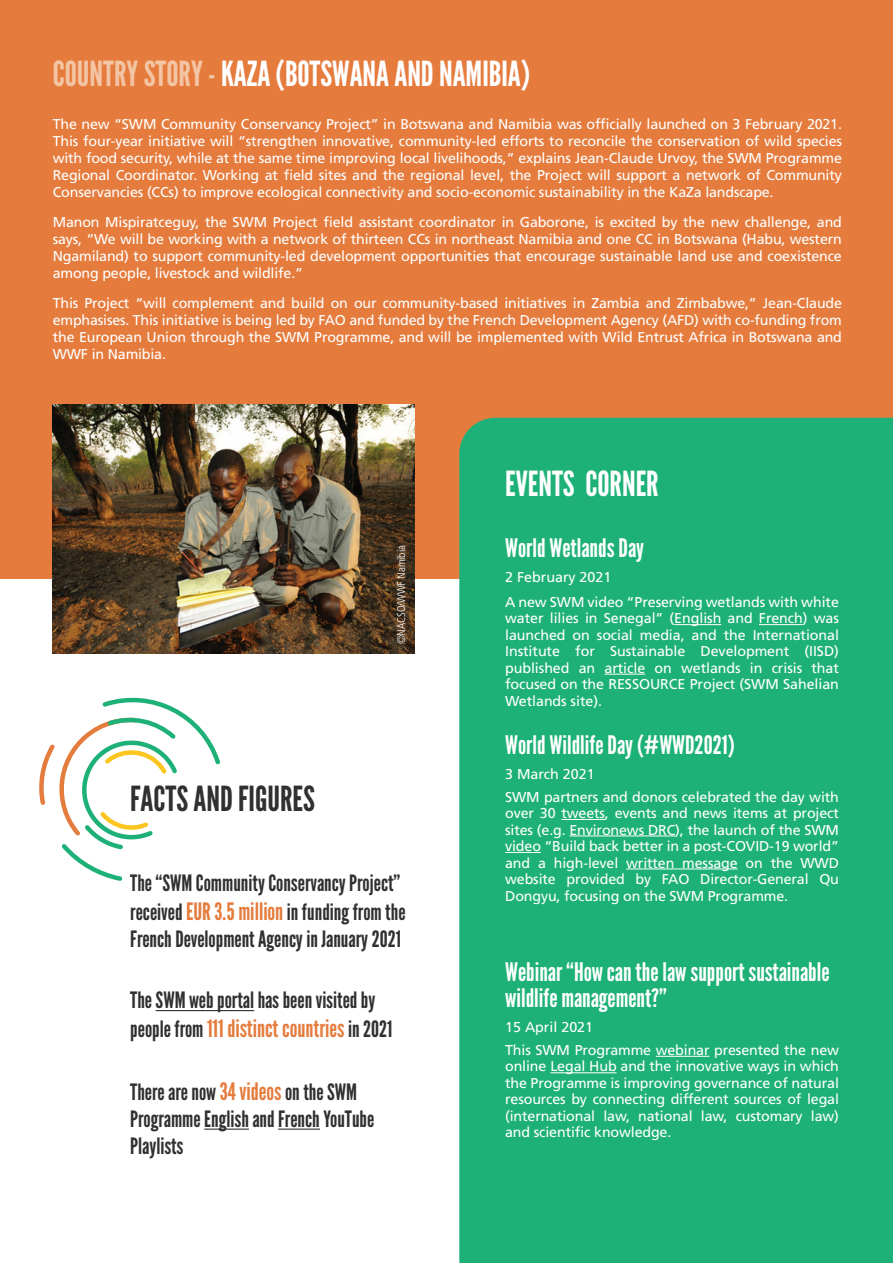
<style>
.page{position:relative;width:893px;height:1263px;background:#fff}
.page>*{position:absolute;margin:0;border:0;box-sizing:border-box;transform-origin:0 0}
.t1{font:34.5px "League Gothic";color:#fff}
.t2{font:34.5px "League Gothic";color:#312f30}
.t3{font:25.5px/25.5px "League Gothic";color:#fff}
.t4{font:24px "League Gothic";color:#e47c3e}
.t5{font:22.5px/27px "League Gothic";color:#312f30}
.t6{font:14.25px/16.5px "Frutiger LT Std";letter-spacing:-.01em;color:#fff;text-align:justify}
.t7{font:300 condensed 11.25px "Frutiger LT Std";letter-spacing:-.01em;color:#fff}
.s1{color:#f4c5a4}
.s2{font-size:24px;color:#e47c3e}
.s3{font-size:22.5px;color:#312f30}
</style>
<div class="page">
<div style="left:0;top:0;width:893px;height:579px;background:#e57c3d"></div>
<div style="left:459px;top:418px;width:434px;height:845px;background:#1eb177"></div>
<hr style="left:674px;top:624px;width:47px;height:1px;background:#fff">
<hr style="left:759px;top:624px;width:44px;height:1px;background:#fff">
<hr style="left:604px;top:674px;width:41px;height:1px;background:#fff">
<hr style="left:561px;top:819px;width:44px;height:1px;background:#fff">
<hr style="left:569px;top:836px;width:106px;height:1px;background:#fff">
<hr style="left:505px;top:852px;width:36px;height:1px;background:#fff">
<hr style="left:626px;top:869px;width:112px;height:1px;background:#fff">
<hr style="left:656px;top:1056px;width:53px;height:1px;background:#fff">
<hr style="left:550px;top:1072px;width:67px;height:1px;background:#fff">
<svg style="left:39px;top:697px;width:181px;height:184px"></svg>
<img style="left:53px;top:404px;width:362px;height:249px">
<hr style="left:156px;top:1010px;width:98px;height:1px;background:#312f30">
<hr style="left:204px;top:1128px;width:45px;height:2px;background:#312f30">
<hr style="left:278px;top:1128px;width:42px;height:2px;background:#312f30">
<h1 class="t1" style="left:53px;top:53px;width:479px"><span class="s1">COUNTRY STORY -</span>KAZA (BOTSWANA AND NAMIBIA)</h1>
<p class="t6" style="left:53px;top:115px;width:791px;line-height:17.1px">The new “SWM Community Conservancy Project” in Botswana and Namibia was officially launched on 3 February 2021.<br>This four-year initiative will “strengthen innovative, community-led efforts to reconcile the conservation of wild species with food security, while at the same time improving local livelihoods,” explains Jean-Claude Urvoy, the SWM Programme Regional Coordinator. Working at field sites and the regional level, the Project will support a network of Community Conservancies (CCs) to improve ecological connectivity and socio-economic sustainability in the KaZa landscape.</p>
<p class="t6" style="left:53px;top:213px;width:791px;line-height:17.1px">Manon Mispiratceguy, the SWM Project field assistant coordinator in Gaborone, is excited by the new challenge, and says, “We will be working with a network of thirteen CCs in northeast Namibia and one CC in Botswana (Habu, western Ngamiland) to support community-led development opportunities that encourage sustainable land use and coexistence among people, livestock and wildlife.”</p>
<p class="t6" style="left:53px;top:295px;width:791px;line-height:17.1px">This Project “will complement and build on our community-based initiatives in Zambia and Zimbabwe,” Jean-Claude emphasises. This initiative is being led by FAO and funded by the French Development Agency (AFD) with co-funding from the European Union through the SWM Programme, and will be implemented with Wild Entrust Africa in Botswana and WWF in Namibia.</p>
<h1 class="t2" style="left:130px;top:778px;width:186px">FACTS AND FIGURES</h1>
<p class="t7" style="left:395px;top:644px;width:101px;rotate:-90deg">©NACSO/WWF Namibia</p>
<h3 class="t5" style="left:130px;top:869px;width:277px;line-height:27.9px">The “SWM Community Conservancy Project” received <span class="s2">EUR 3.5 million</span> in funding from the<br>French Development Agency in January 2021</h3>
<h3 class="t5" style="left:130px;top:987px;width:247px">The SWM web portal has been visited by</h3>
<h3 class="t4" style="left:130px;top:1014px;width:264px"><span class="s3">people from</span> 111 distinct countries <span class="s3">in 2021</span></h3>
<h3 class="t5" style="left:130px;top:1078px;width:246px">There are now <span class="s2">34 videos</span> on the SWM<br>Programme English and French YouTube<br>Playlists</h3>
<h1 class="t1" style="left:505px;top:463px;width:155px">EVENTS CORNER</h1>
<h2 class="t3" style="left:505px;top:535px;width:140px">World Wetlands Day</h2>
<p class="t6" style="left:505px;top:564px;width:335px;line-height:25px">2 February 2021<br>A new SWM video “Preserving wetlands with white</p>
<p class="t6" style="left:505px;top:610px;width:335px">water lilies in Senegal” (English and French) was launched on social media, and the International Institute for Sustainable Development (IISD) published an article on wetlands in crisis that focused on the RESSOURCE Project (SWM Sahelian Wetlands site).</p>
<h2 class="t3" style="left:505px;top:732px;width:231px">World Wildlife Day (#WWD2021)</h2>
<p class="t6" style="left:505px;top:762px;width:335px;line-height:22.8px">3 March 2021<br>SWM partners and donors celebrated the day with</p>
<p class="t6" style="left:505px;top:805px;width:335px">over 30 tweets, events and news items at project sites (e.g. Environews DRC), the launch of the SWM video “Build back better in a post-COVID-19 world” and a high-level written message on the WWD website provided by FAO Director-General Qu Dongyu, focusing on the SWM Programme.</p>
<h2 class="t3" style="left:505px;top:960px;width:326px">Webinar “How can the law support sustainable wildlife management?”</h2>
<p class="t6" style="left:505px;top:1016px;width:335px;line-height:22.8px">15 April 2021<br>This SWM Programme webinar presented the new</p>
<p class="t6" style="left:505px;top:1058px;width:335px">online Legal Hub and the innovative ways in which the Programme is improving governance of natural resources by connecting different sources of legal (international law, national law, customary law) and scientific knowledge.</p>
</div>
